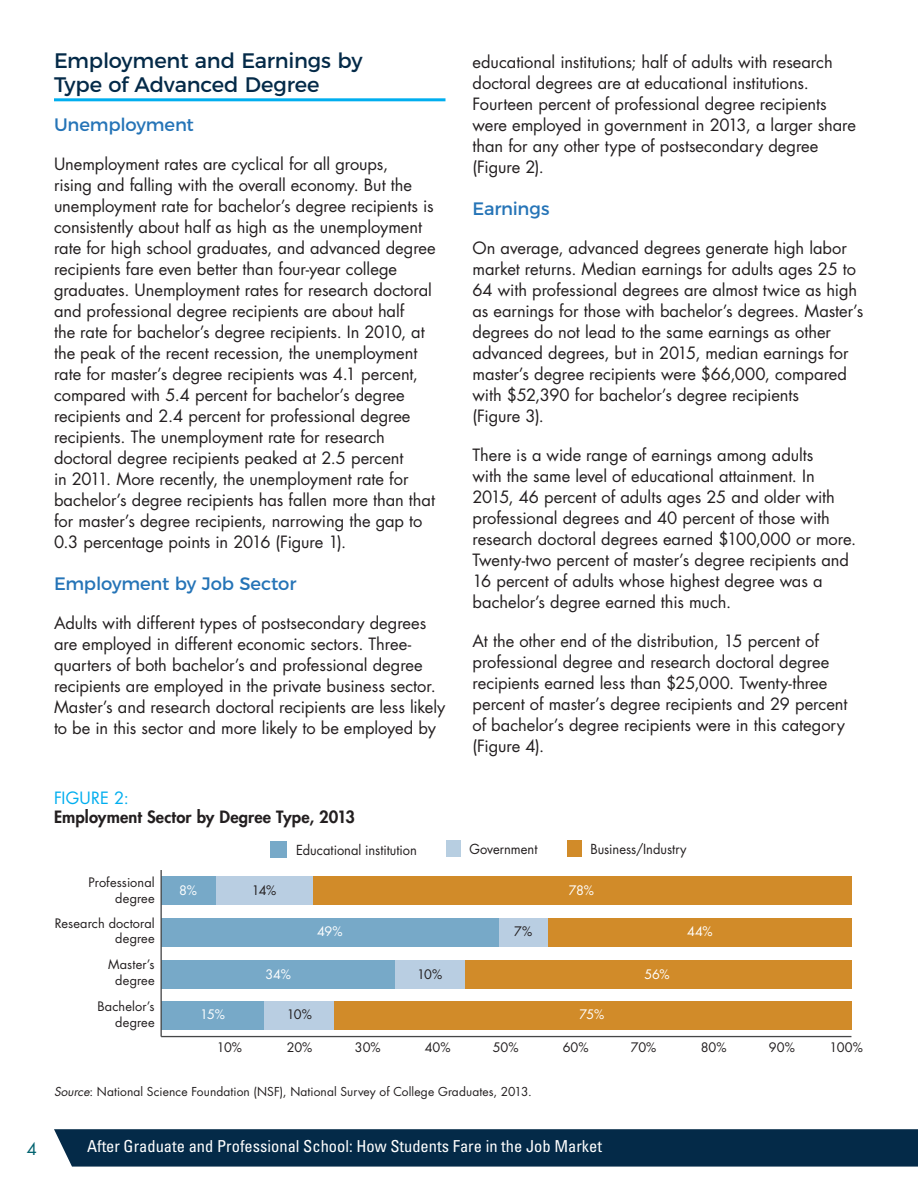
<style>
.page{position:relative;width:918px;height:1188px;background:#fff}
.page>*{position:absolute;margin:0;border:0;box-sizing:border-box;transform-origin:0 0}
.t1{font:21px/24px "Montserrat";letter-spacing:-.015em;color:#042a48}
.t2{font:18px "Montserrat";letter-spacing:-.01em;color:#2574b7}
.t3{font:16.5px/21px "Futura Std";letter-spacing:-.005em;color:#231f20}
.t4{font:condensed 16.5px "Univers LT Std";color:#fff}
.t5{font:800 16.5px "Futura Std";letter-spacing:.01em;color:#231f20}
.t6{font:16.5px "Futura Std";letter-spacing:.01em;color:#00aeef}
.t7{font:16.5px "Futura Std";color:#00626f}
.t8{font:13.5px "Futura Std";color:#231f20;scale:.95 1}
.t9{font:12.75px/15.3px "Futura Std";letter-spacing:.01em;color:#231f20;text-align:right}
.t10{font:12.75px "Futura Std";letter-spacing:-.025em;color:#fff}
.t11{font:12px "Futura Std";letter-spacing:.01em;color:#231f20}
.s1{font-style:italic}
</style>
<div class="page">
<div style="left:54px;top:1129px;width:864px;height:38px;background:#042a48"></div>
<hr style="left:54px;top:98px;width:392px;height:3px;background:#00aeef">
<div style="left:161px;top:1002px;width:104px;height:28px;background:#77a9c8"></div>
<div style="left:265px;top:1002px;width:69px;height:28px;background:#b9cee2"></div>
<div style="left:334px;top:1002px;width:517px;height:28px;background:#d18b29"></div>
<div style="left:161px;top:960px;width:235px;height:28px;background:#77a9c8"></div>
<div style="left:396px;top:960px;width:69px;height:28px;background:#b9cee2"></div>
<div style="left:465px;top:960px;width:386px;height:28px;background:#d18b29"></div>
<div style="left:161px;top:918px;width:338px;height:29px;background:#77a9c8"></div>
<div style="left:499px;top:918px;width:49px;height:29px;background:#b9cee2"></div>
<div style="left:548px;top:918px;width:303px;height:29px;background:#d18b29"></div>
<div style="left:161px;top:877px;width:55px;height:28px;background:#77a9c8"></div>
<div style="left:216px;top:877px;width:97px;height:28px;background:#b9cee2"></div>
<div style="left:313px;top:877px;width:538px;height:28px;background:#d18b29"></div>
<hr style="left:160px;top:870px;width:2px;height:167px;background:#464748">
<hr style="left:161px;top:1036px;width:690px;height:1px;background:#464748">
<div style="left:270px;top:841px;width:16px;height:16px;background:#77a9c8"></div>
<div style="left:446px;top:840px;width:15px;height:17px;background:#b7cee1"></div>
<div style="left:567px;top:840px;width:14px;height:17px;background:#d18b29"></div>
<p class="t1" style="left:54px;top:47px;width:310px">Employment and Earnings by<br>Type of Advanced Degree</p>
<p class="t2" style="left:54px;top:111px;width:141px">Unemployment</p>
<p class="t3" style="left:54px;top:154px;width:383px">Unemployment rates are cyclical for all groups,<br>rising and falling with the overall economy. But the unemployment rate for bachelor’s degree recipients is consistently about half as high as the unemployment rate for high school graduates, and advanced degree recipients fare even better than four-year college graduates. Unemployment rates for research doctoral and professional degree recipients are about half<br>the rate for bachelor’s degree recipients. In 2010, at the peak of the recent recession, the unemployment rate for master’s degree recipients was 4.1 percent, compared with 5.4 percent for bachelor’s degree recipients and 2.4 percent for professional degree recipients. The unemployment rate for research doctoral degree recipients peaked at 2.5 percent<br>in 2011. More recently, the unemployment rate for bachelor’s degree recipients has fallen more than that for master’s degree recipients, narrowing the gap to 0.3 percentage points in 2016 (Figure 1).</p>
<p class="t2" style="left:54px;top:570px;width:244px">Employment by Job Sector</p>
<p class="t3" style="left:54px;top:613px;width:393px">Adults with different types of postsecondary degrees are employed in different economic sectors. Three&shy;quarters of both bachelor’s and professional degree recipients are employed in the private business sector.<br>Master’s and research doctoral recipients are less likely to be in this sector and more likely to be employed by</p>
<p class="t6" style="left:54px;top:787px;width:76px">FIGURE 2:</p>
<p class="t5" style="left:54px;top:807px;width:302px">Employment Sector by Degree Type, 2013</p>
<p class="t3" style="left:472px;top:51px;width:385px">educational institutions; half of adults with research doctoral degrees are at educational institutions.<br>Fourteen percent of professional degree recipients were employed in government in 2013, a larger share than for any other type of postsecondary degree (Figure 2).</p>
<p class="t2" style="left:472px;top:194px;width:78px">Earnings</p>
<p class="t3" style="left:472px;top:237px;width:392px">On average, advanced degrees generate high labor market returns. Median earnings for adults ages 25 to 64 with professional degrees are almost twice as high as earnings for those with bachelor’s degrees. Master’s degrees do not lead to the same earnings as other advanced degrees, but in 2015, median earnings for master’s degree recipients were $66,000, compared with $52,390 for bachelor’s degree recipients<br>(Figure 3).</p>
<p class="t3" style="left:472px;top:444px;width:385px">There is a wide range of earnings among adults<br>with the same level of educational attainment. In 2015, 46 percent of adults ages 25 and older with professional degrees and 40 percent of those with research doctoral degrees earned $100,000 or more.<br>Twenty-two percent of master’s degree recipients and 16 percent of adults whose highest degree was a bachelor’s degree earned this much.</p>
<p class="t3" style="left:472px;top:630px;width:376px">At the other end of the distribution, 15 percent of professional degree and research doctoral degree recipients earned less than $25,000. Twenty-three percent of master’s degree recipients and 29 percent of bachelor’s degree recipients were in this category (Figure 4).</p>
<p class="t9" style="left:89px;top:875px;width:68px">Professional degree</p>
<p class="t9" style="left:55px;top:916px;width:101px">Research doctoral degree</p>
<p class="t9" style="left:108px;top:957px;width:48px;text-align:center">Master’s degree</p>
<p class="t9" style="left:97px;top:999px;width:59px">Bachelor’s degree</p>
<p class="t8" style="left:296px;top:841px;width:129px">Educational institution</p>
<p class="t8" style="left:469px;top:840px;width:73px">Government</p>
<p class="t8" style="left:590px;top:840px;width:103px">Business/Industry</p>
<p class="t10" style="left:179px;top:883px;width:19px">8%</p>
<p class="t9" style="left:252px;top:883px;width:26px">14%</p>
<p class="t10" style="left:569px;top:883px;width:27px">78%</p>
<p class="t10" style="left:317px;top:923px;width:27px">49%</p>
<p class="t9" style="left:514px;top:924px;width:20px">7%</p>
<p class="t10" style="left:687px;top:923px;width:27px">44%</p>
<p class="t10" style="left:265px;top:966px;width:27px">34%</p>
<p class="t9" style="left:417px;top:967px;width:27px">10%</p>
<p class="t10" style="left:645px;top:966px;width:27px">56%</p>
<p class="t10" style="left:200px;top:1007px;width:26px">15%</p>
<p class="t9" style="left:287px;top:1007px;width:27px">10%</p>
<p class="t10" style="left:579px;top:1007px;width:26px">75%</p>
<p class="t9" style="left:217px;top:1040px;width:27px">10%</p>
<p class="t9" style="left:287px;top:1040px;width:27px">20%</p>
<p class="t9" style="left:355px;top:1040px;width:27px">30%</p>
<p class="t9" style="left:425px;top:1040px;width:27px">40%</p>
<p class="t9" style="left:493px;top:1040px;width:27px">50%</p>
<p class="t9" style="left:563px;top:1040px;width:27px">60%</p>
<p class="t9" style="left:631px;top:1040px;width:27px">70%</p>
<p class="t9" style="left:701px;top:1040px;width:27px">80%</p>
<p class="t9" style="left:769px;top:1040px;width:27px">90%</p>
<p class="t9" style="left:830px;top:1040px;width:35px">100%</p>
<p class="t11" style="left:54px;top:1084px;width:479px"><span class="s1">Source</span>: National Science Foundation (NSF), National Survey of College Graduates, 2013.</p>
<p class="t7" style="left:27px;top:1138px;width:12px">4</p>
<p class="t4" style="left:87px;top:1136px;width:517px">After Graduate and Professional School: How Students Fare in the Job Market</p>
</div>
